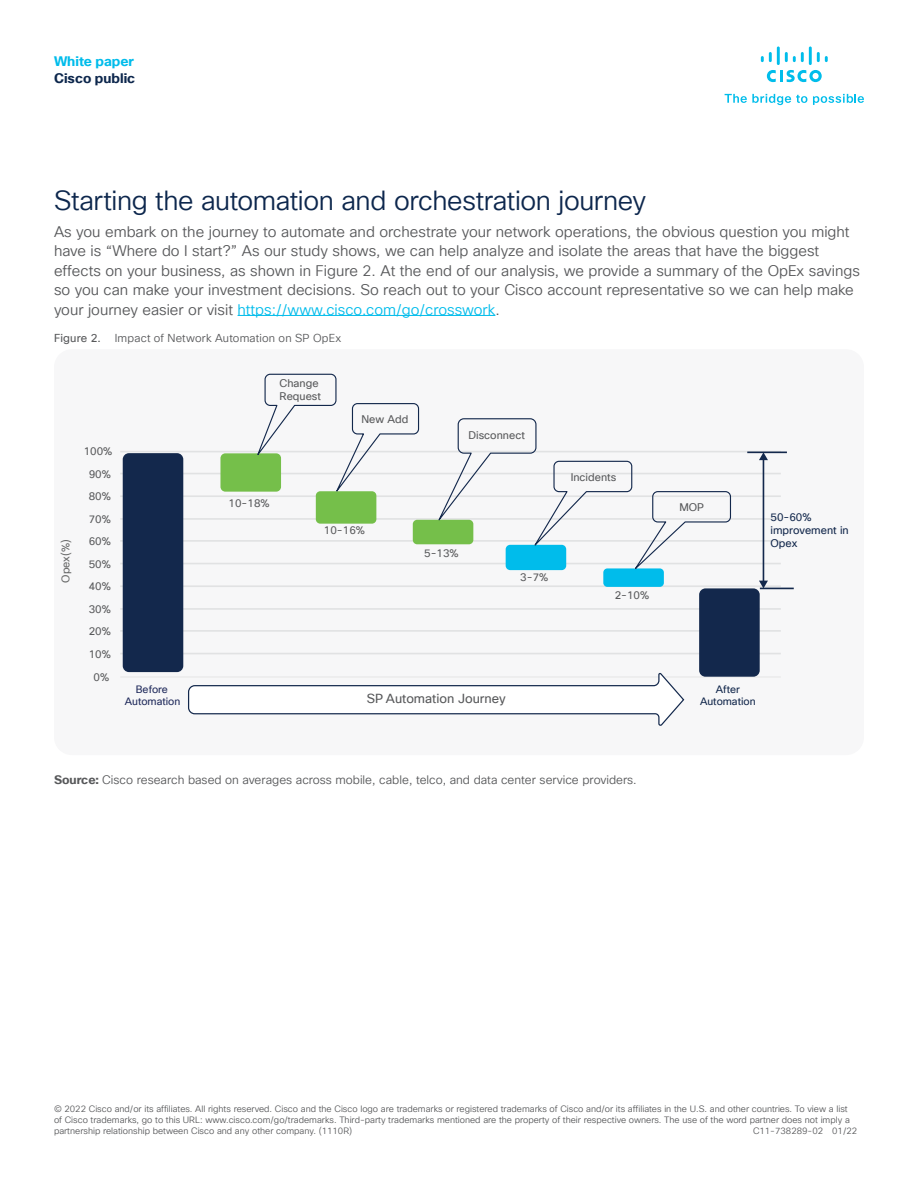
<style>
.page{position:relative;width:918px;height:1188px;background:#fff}
.page>*{position:absolute;margin:0;border:0;box-sizing:border-box;transform-origin:0 0}
.Subhead2_midnight_bl{font:27px "Cisco Sans TT Light";letter-spacing:-.015em;color:#0d274d}
.Body{font:15px/19.5px "Cisco Sans TT Light";color:#57585a}
.t1{font:700 13.5px "Cisco Sans TT";color:#0d274d}
.t2{font:700 13.5px "Cisco Sans TT";color:#00bceb}
.t3{font:12.9px "Cisco Sans TT";color:#58595b}
.Body-2{font:12px "Cisco Sans TT Light";color:#57585a}
.FigureCaption{font:11.25px "Cisco Sans TT Light";letter-spacing:.02em;color:#57585a}
.t4{font:10.8px/13px "Cisco Sans TT";color:#58595b}
.t5{font:10.8px/12.8px "Cisco Sans TT";color:#13284c}
.t6{font:10.8px "Cisco Sans TT";color:#676868}
.t7{font:10.5px/12.8px "Cisco Sans TT";color:#212b5c;text-align:center}
.t8{font:10.5px/12.8px "Cisco Sans TT";color:#13284c;text-align:center}
.Footer_white{font:9px/11.2px "Cisco Sans TT Light";color:#57585a}
.s1{color:#00bceb}
.s2{font-family:"Cisco Sans TT"}
.s3{font-family:"Cisco Sans TT";font-weight:700}
</style>
<div class="page">
<svg style="left:725px;top:94px;width:82px;height:11px"></svg>
<svg style="left:813px;top:94px;width:51px;height:11px"></svg>
<svg style="left:767px;top:70px;width:55px;height:12px"></svg>
<svg style="left:761px;top:52px;width:11px;height:10px"></svg>
<hr style="left:777px;top:47px;width:3px;height:18px;background:#00bdeb">
<svg style="left:785px;top:52px;width:19px;height:10px"></svg>
<hr style="left:809px;top:47px;width:3px;height:18px;background:#00bdeb">
<svg style="left:817px;top:52px;width:11px;height:10px"></svg>
<hr style="left:238px;top:315px;width:257px;height:1px;background:#00bceb">
<div style="left:54px;top:349px;width:810px;height:406px;background:#f7f7f8;border-radius:18px"></div>
<hr style="left:120px;top:653px;width:661px;height:1px;background:#e1e2e3">
<hr style="left:120px;top:630px;width:661px;height:2px;background:#e1e2e3">
<hr style="left:120px;top:608px;width:661px;height:2px;background:#e1e2e3">
<hr style="left:120px;top:585px;width:661px;height:2px;background:#e1e2e3">
<hr style="left:120px;top:563px;width:661px;height:1px;background:#e1e2e3">
<hr style="left:120px;top:540px;width:661px;height:2px;background:#e1e2e3">
<hr style="left:120px;top:518px;width:661px;height:2px;background:#e1e2e3">
<hr style="left:120px;top:495px;width:661px;height:2px;background:#e1e2e3">
<hr style="left:120px;top:473px;width:661px;height:1px;background:#e1e2e3">
<hr style="left:120px;top:451px;width:661px;height:1px;background:#e1e2e3">
<hr style="left:120px;top:676px;width:661px;height:2px;background:#ececec">
<div style="left:123px;top:453px;width:60px;height:219px;background:#13284c;border-radius:6px"></div>
<div style="left:220px;top:453px;width:61px;height:39px;background:#75bf4a;border-radius:5px"></div>
<div style="left:316px;top:491px;width:60px;height:33px;background:#75bf4a;border-radius:4px"></div>
<div style="left:413px;top:520px;width:60px;height:24px;background:#75bf4a;border-radius:4px"></div>
<div style="left:603px;top:568px;width:61px;height:19px;background:#00bceb;border-radius:4px"></div>
<div style="left:699px;top:588px;width:61px;height:89px;background:#13284c;border-radius:6px"></div>
<hr style="left:763px;top:459px;width:1px;height:123px;background:#13284c">
<svg style="left:759px;top:453px;width:9px;height:7px"></svg>
<svg style="left:759px;top:581px;width:9px;height:7px"></svg>
<hr style="left:747px;top:452px;width:40px;height:1px;background:#13284c">
<hr style="left:760px;top:588px;width:34px;height:1px;background:#13284c">
<svg style="left:188px;top:673px;width:497px;height:53px"></svg>
<svg style="left:254px;top:373px;width:166px;height:127px"></svg>
<svg style="left:433px;top:418px;width:299px;height:158px"></svg>
<p class="t2" style="left:54px;top:52px;width:82px">White paper</p>
<p class="t1" style="left:54px;top:69px;width:83px">Cisco public</p>
<p class="Subhead2_midnight_bl" style="left:54px;top:183px;width:594px">Starting the automation and orchestration journey</p>
<p class="Body" style="left:54px;top:222px;width:807px">As you embark on the journey to automate and orchestrate your network operations, the obvious question you might have is “Where do I start?” As our study shows, we can help analyze and isolate the areas that have the biggest effects on your business, as shown in Figure 2. At the end of our analysis, we provide a summary of the OpEx savings so you can make your investment decisions. So reach out to your Cisco account representative so we can help make your journey easier or visit <span class="s1">https://www.cisco.com/go/crosswork</span>.</p>
<p class="FigureCaption" style="left:54px;top:330px;width:289px"><span class="s2">Figure 2.</span> Impact of Network Automation on SP OpEx</p>
<p class="t6" style="left:59px;top:583px;width:45px;rotate:-90deg">Opex(%)</p>
<p class="t4" style="left:84px;top:445px;width:30px">100%</p>
<p class="t4" style="left:89px;top:468px;width:24px">90%</p>
<p class="t4" style="left:89px;top:490px;width:24px">80%</p>
<p class="t4" style="left:89px;top:513px;width:24px">70%</p>
<p class="t4" style="left:89px;top:535px;width:24px">60%</p>
<p class="t4" style="left:89px;top:558px;width:24px">50%</p>
<p class="t4" style="left:89px;top:580px;width:24px">40%</p>
<p class="t4" style="left:89px;top:603px;width:24px">30%</p>
<p class="t4" style="left:89px;top:625px;width:24px">20%</p>
<p class="t4" style="left:89px;top:648px;width:24px">10%</p>
<p class="t4" style="left:94px;top:671px;width:17px">0%</p>
<p class="t4" style="left:280px;top:377px;width:43px">Change<br>Request</p>
<p class="t4" style="left:361px;top:413px;width:49px">New Add</p>
<p class="t4" style="left:469px;top:429px;width:58px">Disconnect</p>
<p class="t4" style="left:229px;top:497px;width:43px">10-18%</p>
<p class="t4" style="left:324px;top:524px;width:43px">10-16%</p>
<p class="t4" style="left:424px;top:547px;width:36px">5-13%</p>
<p class="t4" style="left:520px;top:571px;width:30px">3-7%</p>
<p class="t4" style="left:571px;top:471px;width:47px">Incidents</p>
<p class="t4" style="left:615px;top:589px;width:36px">2-10%</p>
<p class="t4" style="left:679px;top:502px;width:26px">MOP</p>
<p class="t7" style="left:125px;top:683px;width:57px">Before<br>Automation</p>
<p class="t8" style="left:700px;top:683px;width:57px">After<br>Automation</p>
<p class="t3" style="left:367px;top:691px;width:141px">SP Automation Journey</p>
<p class="t5" style="left:771px;top:511px;width:80px">50-60% improvement in<br>Opex</p>
<p class="Body-2" style="left:54px;top:772px;width:584px"><span class="s3">Source:</span> Cisco research based on averages across mobile, cable, telco, and data center service providers.</p>
<p class="Footer_white" style="left:54px;top:1103px;width:797px">© 2022 Cisco and/or its affiliates. All rights reserved. Cisco and the Cisco logo are trademarks or registered trademarks of Cisco and/or its affiliates in the U.S. and other countries. To view a list of Cisco trademarks, go to this URL: www.cisco.com/go/trademarks. Third-party trademarks mentioned are the property of their respective owners. The use of the word partner does not imply a partnership relationship between Cisco and any other company. (1110R)</p>
<p class="Footer_white" style="left:753px;top:1126px;width:106px">C11-738289-02 01/22</p>
</div>
